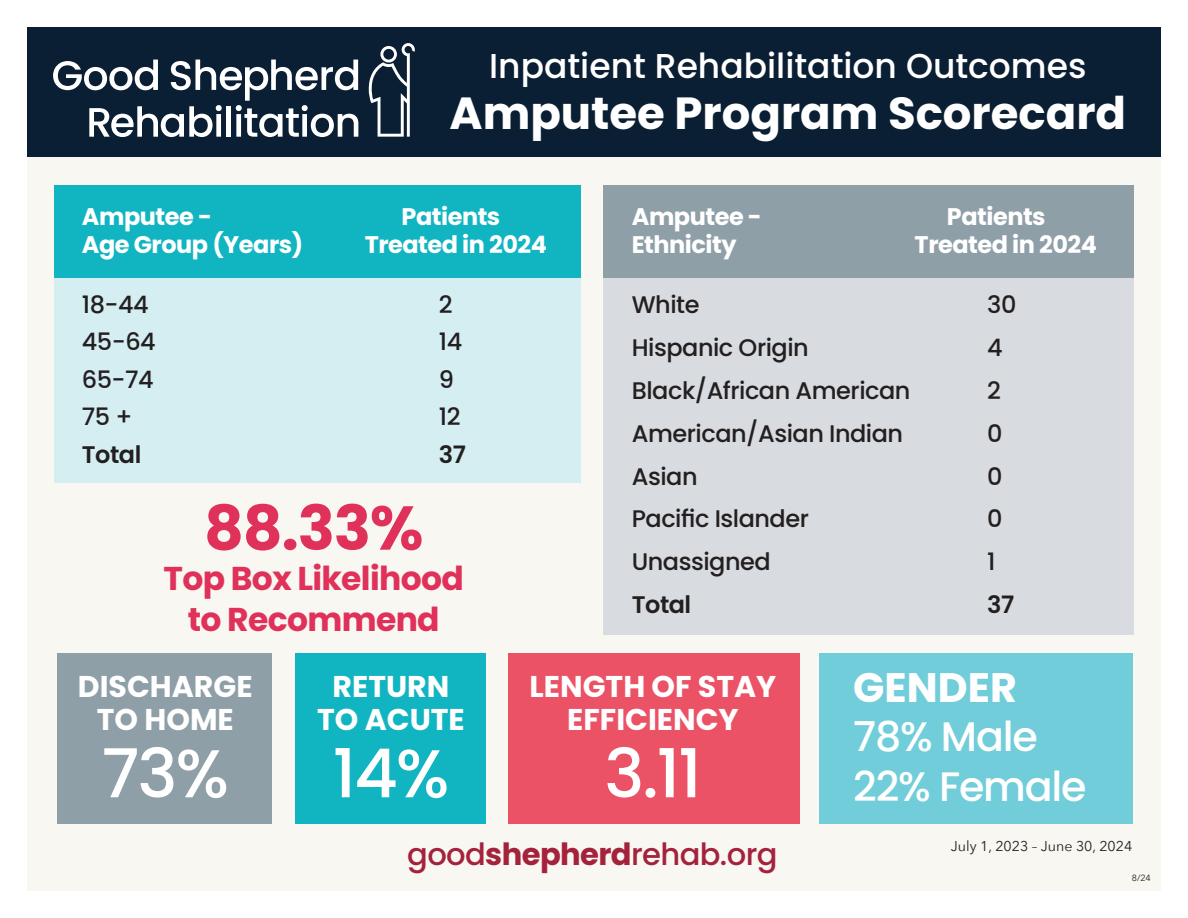
<style>
.page{position:relative;width:1188px;height:918px;background:#fff}
.page>*{position:absolute;margin:0;border:0;box-sizing:border-box;transform-origin:0 0}
.t1{font:500 67.5px "Poppins";color:#fff}
.t2{font:700 61.65px "Poppins";color:#df315a}
.t3{font:700 45px "Poppins";color:#fff}
.t4{font:500 41.1px "Poppins";letter-spacing:-.03em;color:#fff}
.t5{font:700 41.1px "Poppins";color:#fff}
.t6{font:500 34.5px "Poppins";color:#fff}
.t7{font:700 33px "Poppins";letter-spacing:-.02em;color:#df315a}
.t8{font:500 30.6px "Poppins";letter-spacing:-.02em;color:#a4223c}
.t9{font:700 30px/33px "Poppins";color:#fff;text-align:center}
.t10{font:500 24px "Poppins";letter-spacing:-.02em;color:#231f20}
.t11{font:700 24px "Poppins";letter-spacing:-.02em;color:#fff}
.t12{font:600 24px "Poppins";letter-spacing:-.02em;color:#231f20}
.t13{font:14.25px "Avenir Next";color:#231f20}
.t14{font:9px "Avenir Next";color:#231f20}
.s1{font-weight:700}
</style>
<div class="page">
<div style="left:27px;top:42px;width:1133px;height:849px;background:#f8f7f1"></div>
<div style="left:820px;top:653px;width:313px;height:171px;background:#71cdd9"></div>
<div style="left:508px;top:653px;width:291px;height:171px;background:#eb5266"></div>
<div style="left:295px;top:653px;width:190px;height:171px;background:#11b5c2"></div>
<div style="left:57px;top:653px;width:214px;height:171px;background:#8f9fa8"></div>
<div style="left:54px;top:202px;width:526px;height:281px;background:#d4eef2"></div>
<div style="left:54px;top:185px;width:526px;height:92px;background:#11b5c2"></div>
<div style="left:604px;top:202px;width:530px;height:432px;background:#d8dbdf"></div>
<div style="left:604px;top:185px;width:530px;height:92px;background:#8f9fa8"></div>
<div style="left:27px;top:27px;width:1134px;height:130px;background:#0a1f34"></div>
<svg style="left:368px;top:43px;width:47px;height:94px"></svg>
<svg style="left:53px;top:60px;width:305px;height:77px"></svg>
<p class="t6" style="left:489px;top:46px;width:599px">Inpatient Rehabilitation Outcomes</p>
<p class="t3" style="left:450px;top:87px;width:678px">Amputee Program Scorecard</p>
<p class="t11" style="left:82px;top:202px;width:132px">Amputee -</p>
<p class="t11" style="left:402px;top:202px;width:100px">Patients</p>
<p class="t11" style="left:82px;top:231px;width:223px">Age Group (Years)</p>
<p class="t11" style="left:365px;top:231px;width:184px">Treated in 2024</p>
<p class="t10" style="left:82px;top:290px;width:68px">18-44</p>
<p class="t10" style="left:439px;top:290px;width:15px">2</p>
<p class="t10" style="left:82px;top:328px;width:75px">45-64</p>
<p class="t10" style="left:439px;top:328px;width:25px">14</p>
<p class="t10" style="left:82px;top:365px;width:73px">65-74</p>
<p class="t10" style="left:439px;top:365px;width:17px">9</p>
<p class="t10" style="left:82px;top:403px;width:52px">75 +</p>
<p class="t10" style="left:439px;top:403px;width:23px">12</p>
<p class="t12" style="left:82px;top:440px;width:61px">Total</p>
<p class="t12" style="left:439px;top:440px;width:29px">37</p>
<p class="t2" style="left:204px;top:492px;width:221px">88.33%</p>
<p class="t7" style="left:164px;top:560px;width:302px">Top Box Likelihood</p>
<p class="t7" style="left:188px;top:600px;width:253px">to Recommend</p>
<p class="t11" style="left:632px;top:202px;width:132px">Amputee -</p>
<p class="t11" style="left:947px;top:202px;width:100px">Patients</p>
<p class="t11" style="left:632px;top:231px;width:106px">Ethnicity</p>
<p class="t11" style="left:915px;top:231px;width:184px">Treated in 2024</p>
<p class="t10" style="left:632px;top:290px;width:69px">White</p>
<p class="t10" style="left:987px;top:290px;width:31px">30</p>
<p class="t10" style="left:632px;top:333px;width:179px">Hispanic Origin</p>
<p class="t10" style="left:987px;top:333px;width:17px">4</p>
<p class="t10" style="left:632px;top:376px;width:280px">Black/African American</p>
<p class="t10" style="left:987px;top:376px;width:15px">2</p>
<p class="t10" style="left:632px;top:419px;width:273px">American/Asian Indian</p>
<p class="t10" style="left:987px;top:419px;width:17px">0</p>
<p class="t10" style="left:632px;top:462px;width:67px">Asian</p>
<p class="t10" style="left:987px;top:462px;width:17px">0</p>
<p class="t10" style="left:632px;top:505px;width:179px">Pacific Islander</p>
<p class="t10" style="left:987px;top:505px;width:17px">0</p>
<p class="t10" style="left:632px;top:548px;width:140px">Unassigned</p>
<p class="t10" style="left:987px;top:548px;width:10px">1</p>
<p class="t12" style="left:632px;top:591px;width:61px">Total</p>
<p class="t12" style="left:987px;top:591px;width:29px">37</p>
<p class="t9" style="left:78px;top:670px;width:176px">DISCHARGE<br>TO HOME</p>
<p class="t1" style="left:102px;top:735px;width:129px">73%</p>
<p class="t9" style="left:333px;top:670px;width:118px">RETURN</p>
<p class="t9" style="left:317px;top:703px;width:149px">TO ACUTE</p>
<p class="t1" style="left:333px;top:735px;width:118px">14%</p>
<p class="t9" style="left:530px;top:670px;width:248px">LENGTH OF STAY<br>EFFICIENCY</p>
<p class="t1" style="left:604px;top:735px;width:99px">3.11</p>
<p class="t8" style="left:407px;top:836px;width:372px">good<span class="s1">shepherd</span>rehab.org</p>
<p class="t5" style="left:853px;top:664px;width:165px">GENDER</p>
<p class="t4" style="left:853px;top:713px;width:186px">78% Male</p>
<p class="t4" style="left:853px;top:763px;width:235px">22% Female</p>
<p class="t13" style="left:951px;top:834px;width:183px">July 1, 2023 – June 30, 2024</p>
<p class="t14" style="left:1132px;top:870px;width:20px">8/24</p>
</div>
